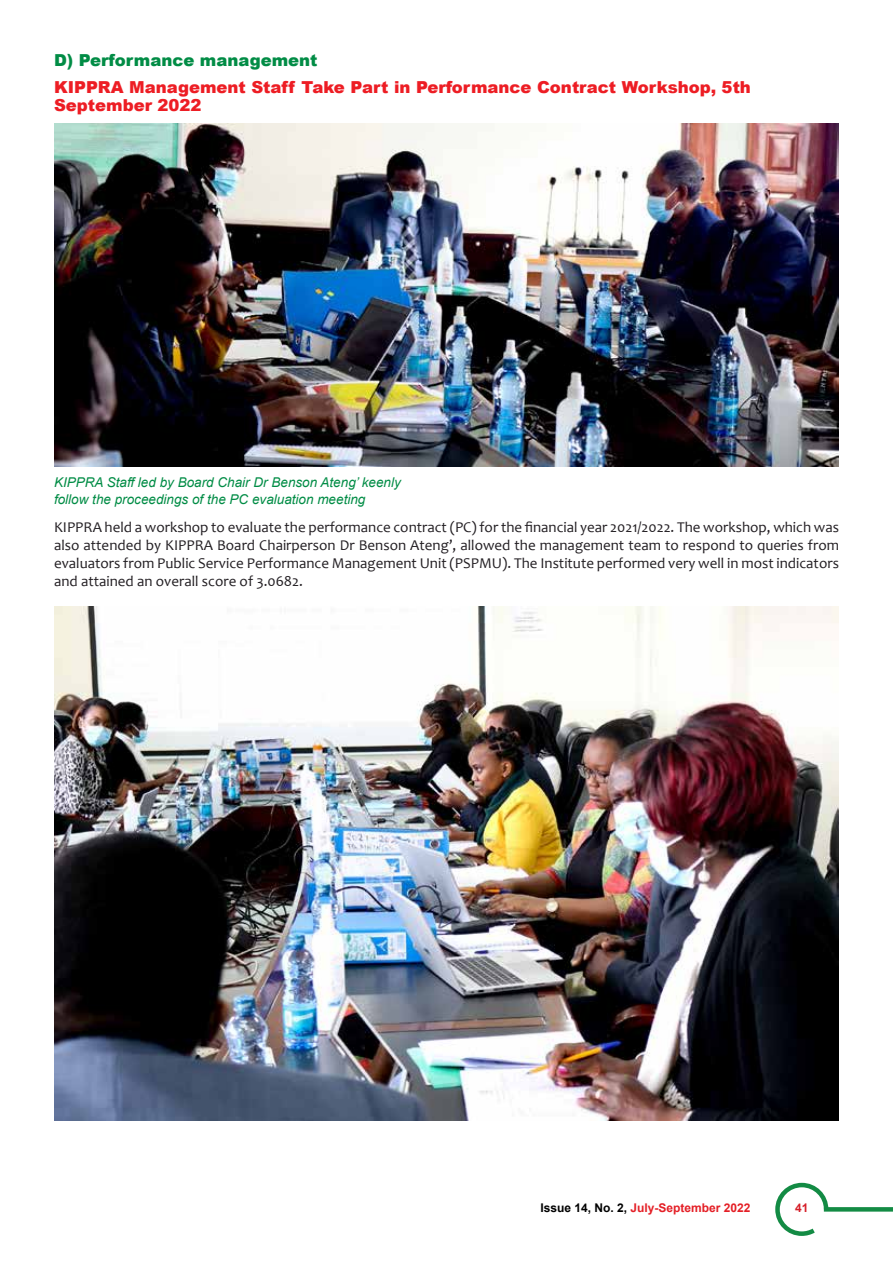
<style>
.page{position:relative;width:893px;height:1263px;background:#fff}
.page>*{position:absolute;margin:0;border:0;box-sizing:border-box;transform-origin:0 0}
.t1{font:900 16.5px/18px "Arial";color:#ed1d24}
.t2{font:900 16.5px "Arial";color:#018c45}
.t3{font:15px/18px "Candara";color:#231f23;text-align:justify}
.t4{font:italic 13.5px/16.2px "Arial";color:#018c45}
.t5{font:700 12px "Arial";color:#e41f26}
.t6{font:700 12px "Arial";color:#d6202a}
.s1{color:#000}
</style>
<div class="page">
<img style="left:54px;top:123px;width:785px;height:344px">
<img style="left:54px;top:606px;width:785px;height:515px">
<svg style="left:831px;top:1207px;width:62px;height:4px"></svg>
<svg style="left:775px;top:1182px;width:56px;height:54px"></svg>
<p class="t2" style="left:54px;top:48px;width:265px">D) Performance management</p>
<p class="t1" style="left:54px;top:77px;width:698px">KIPPRA Management Staff Take Part in Performance Contract Workshop, 5th<br>September 2022</p>
<p class="t4" style="left:54px;top:475px;width:348px">KIPPRA Staff led by Board Chair Dr Benson Ateng’ keenly follow the proceedings of the PC evaluation meeting</p>
<p class="t3" style="left:54px;top:517px;width:786px">KIPPRA held a workshop to evaluate the performance contract (PC) for the financial year 2021/2022. The workshop, which was also attended by KIPPRA Board Chairperson Dr Benson Ateng’, allowed the management team to respond to queries from evaluators from Public Service Performance Management Unit (PSPMU). The Institute performed very well in most indicators and attained an overall score of 3.0682.</p>
<p class="t5" style="left:540px;top:1199px;width:212px"><span class="s1">Issue 14, No. 2,</span> July-September 2022</p>
<p class="t6" style="left:795px;top:1199px;width:15px">41</p>
</div>
